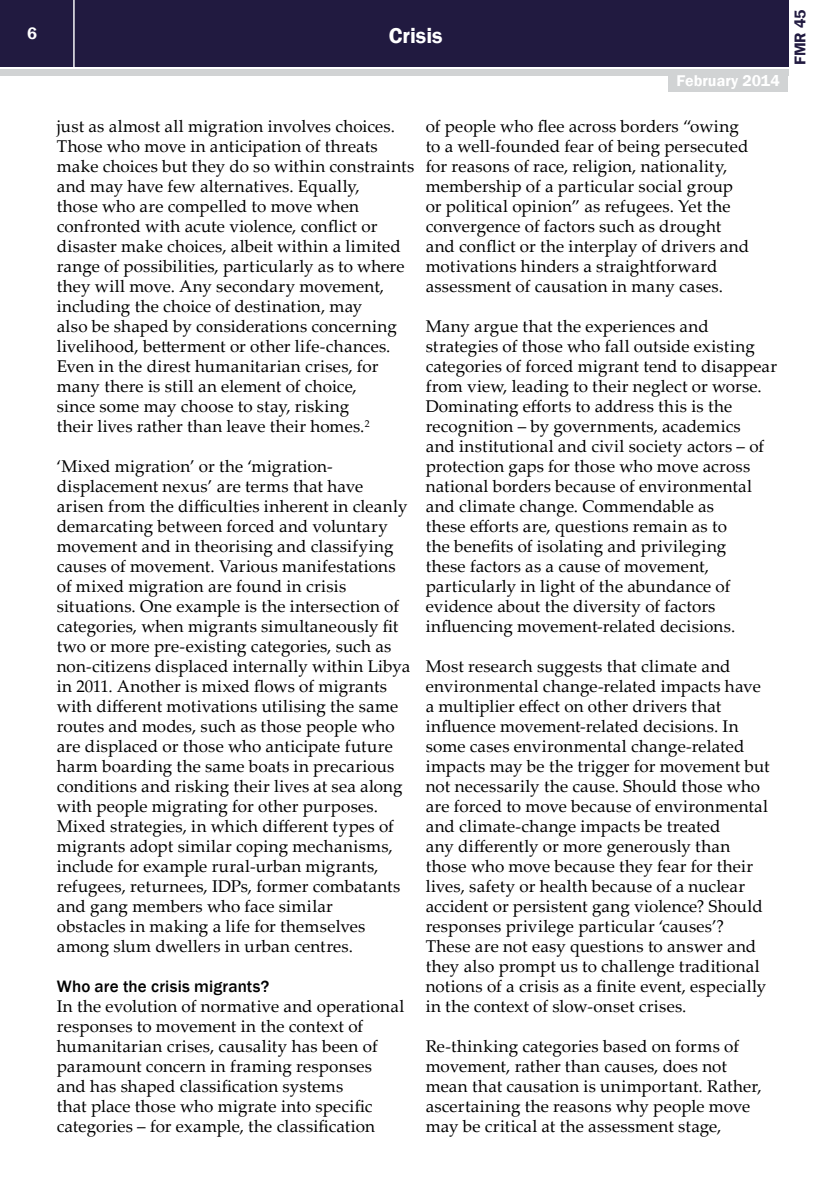
<style>
.page{position:relative;width:840px;height:1191px;background:#fff}
.page>*{position:absolute;margin:0;border:0;box-sizing:border-box;transform-origin:0 0}
.t1{font:600 22px "Franklin Gothic";color:#fff}
.t2{font:17px/20px "Palatino Linotype";letter-spacing:.01em;color:#000}
.t3{font:500 17px "Franklin Gothic";letter-spacing:.01em;color:#000}
.t4{font:600 17px "Franklin Gothic";color:#fff}
.t5{font:600 16px "Franklin Gothic";color:#fff}
.t6{font:600 16px "Franklin Gothic";color:#211a40}
</style>
<div class="page">
<div style="left:0;top:0;width:787px;height:66px;background:#211a40"></div>
<div style="left:0;top:69px;width:787px;height:6px;background:#d1d3d4"></div>
<hr style="left:73px;top:0;width:2px;height:67px;background:#fff">
<div style="left:668px;top:74px;width:119px;height:18px;background:#d1d3d4"></div>
<p class="t4" style="left:27px;top:23px;width:11px">6</p>
<p class="t1" style="left:388px;top:22px;width:55px">Crisis</p>
<p class="t5" style="left:676px;top:71px;width:105px">February 2014</p>
<p class="t2" style="left:57px;top:116px;width:359px">just as almost all migration involves choices.<br>Those who move in anticipation of threats make choices but they do so within constraints and may have few alternatives. Equally,<br>those who are compelled to move when confronted with acute violence, conflict or disaster make choices, albeit within a limited range of possibilities, particularly as to where they will move. Any secondary movement, including the choice of destination, may<br>also be shaped by considerations concerning livelihood, betterment or other life-chances.<br>Even in the direst humanitarian crises, for many there is still an element of choice,<br>since some may choose to stay, risking<br>their lives rather than leave their homes.<sup>2</sup></p>
<p class="t2" style="left:57px;top:456px;width:355px">‘Mixed migration’ or the ‘migration&shy;displacement nexus’ are terms that have arisen from the difficulties inherent in cleanly demarcating between forced and voluntary movement and in theorising and classifying causes of movement. Various manifestations of mixed migration are found in crisis situations. One example is the intersection of categories, when migrants simultaneously fit two or more pre-existing categories, such as non-citizens displaced internally within Libya in 2011. Another is mixed flows of migrants with different motivations utilising the same routes and modes, such as those people who are displaced or those who anticipate future harm boarding the same boats in precarious conditions and risking their lives at sea along with people migrating for other purposes.<br>Mixed strategies, in which different types of migrants adopt similar coping mechanisms, include for example rural-urban migrants, refugees, returnees, IDPs, former combatants and gang members who face similar<br>obstacles in making a life for themselves among slum dwellers in urban centres.</p>
<p class="t3" style="left:57px;top:976px;width:214px">Who are the crisis migrants?</p>
<p class="t2" style="left:57px;top:995px;width:349px">In the evolution of normative and operational responses to movement in the context of humanitarian crises, causality has been of paramount concern in framing responses and has shaped classification systems<br>that place those who migrate into specific categories – for example, the classification</p>
<p class="t2" style="left:425px;top:115px;width:325px">of people who flee across borders “owing to a well-founded fear of being persecuted for reasons of race, religion, nationality, membership of a particular social group or political opinion” as refugees. Yet the convergence of factors such as drought and conflict or the interplay of drivers and motivations hinders a straightforward assessment of causation in many cases.</p>
<p class="t2" style="left:425px;top:315px;width:353px">Many argue that the experiences and strategies of those who fall outside existing categories of forced migrant tend to disappear from view, leading to their neglect or worse.<br>Dominating efforts to address this is the recognition – by governments, academics<br>and institutional and civil society actors – of protection gaps for those who move across national borders because of environmental and climate change. Commendable as<br>these efforts are, questions remain as to<br>the benefits of isolating and privileging<br>these factors as a cause of movement, particularly in light of the abundance of evidence about the diversity of factors influencing movement-related decisions.</p>
<p class="t2" style="left:425px;top:655px;width:345px">Most research suggests that climate and environmental change-related impacts have a multiplier effect on other drivers that influence movement-related decisions. In some cases environmental change-related impacts may be the trigger for movement but not necessarily the cause. Should those who are forced to move because of environmental and climate-change impacts be treated<br>any differently or more generously than those who move because they fear for their lives, safety or health because of a nuclear accident or persistent gang violence? Should responses privilege particular ‘causes’?<br>These are not easy questions to answer and they also prompt us to challenge traditional notions of a crisis as a finite event, especially in the context of slow-onset crises.</p>
<p class="t2" style="left:425px;top:1035px;width:337px">Re-thinking categories based on forms of movement, rather than causes, does not mean that causation is unimportant. Rather, ascertaining the reasons why people move may be critical at the assessment stage,</p>
<p class="t6" style="left:789px;top:65px;width:57px;rotate:-90deg">FMR 45</p>
</div>
